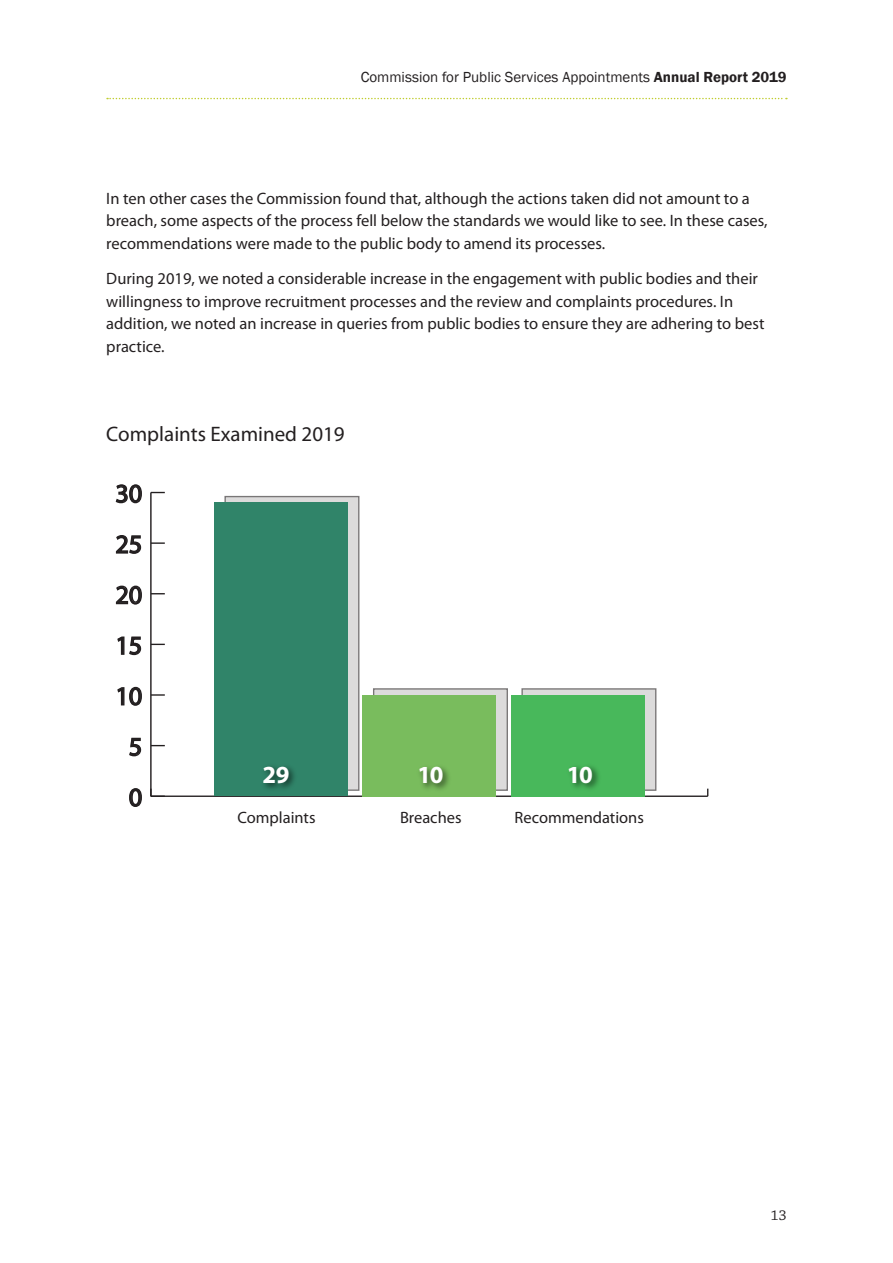
<style>
.page{position:relative;width:893px;height:1263px;background:#fff}
.page>*{position:absolute;margin:0;border:0;box-sizing:border-box;transform-origin:0 0}
.t1{font:26.1px "Myriad Pro";color:#231f20}
.t2{font:700 24.6px "Myriad Pro";color:#fff}
.Sub_Heading{font:21px "Myriad Pro";color:#231f20}
.Copy{font:16.5px/22.5px "Myriad Pro";color:#231f20}
.t3{font:15px "Franklin Gothic";color:#231f20}
.t4{font:15px "Chaparral Pro";color:#231f20}
.s1{font-weight:600}
</style>
<div class="page">
<svg style="left:107px;top:98px;width:680px;height:1px"></svg>
<div style="left:225px;top:497px;width:134px;height:293px;background:#dcdbdb"></div>
<div style="left:374px;top:689px;width:133px;height:101px;background:#dcdbdb"></div>
<div style="left:522px;top:689px;width:134px;height:101px;background:#dcdbdb"></div>
<hr style="left:151px;top:795px;width:557px;height:2px;background:#231f20">
<svg style="left:129px;top:788px;width:13px;height:19px"></svg>
<svg style="left:129px;top:737px;width:13px;height:20px"></svg>
<svg style="left:117px;top:686px;width:25px;height:20px"></svg>
<svg style="left:117px;top:636px;width:25px;height:20px"></svg>
<svg style="left:115px;top:585px;width:27px;height:20px"></svg>
<svg style="left:115px;top:535px;width:27px;height:19px"></svg>
<svg style="left:115px;top:484px;width:27px;height:20px"></svg>
<hr style="left:150px;top:492px;width:2px;height:304px;background:#231f20">
<svg style="left:150px;top:789px;width:15px;height:8px"></svg>
<svg style="left:152px;top:745px;width:13px;height:1px"></svg>
<svg style="left:151px;top:694px;width:14px;height:2px"></svg>
<svg style="left:152px;top:644px;width:13px;height:1px"></svg>
<svg style="left:152px;top:593px;width:13px;height:1px"></svg>
<svg style="left:151px;top:542px;width:14px;height:2px"></svg>
<svg style="left:152px;top:492px;width:13px;height:1px"></svg>
<div style="left:511px;top:695px;width:134px;height:101px;background:#48b85b"></div>
<div style="left:362px;top:695px;width:134px;height:101px;background:#79bc5d"></div>
<div style="left:214px;top:503px;width:134px;height:293px;background:#308469"></div>
<img style="left:257px;top:766px;width:44px;height:31px">
<img style="left:412px;top:767px;width:43px;height:30px">
<img style="left:561px;top:766px;width:43px;height:31px">
<p class="t3" style="left:361px;top:67px;width:427px">Commission for Public Services Appointments <span class="s1">Annual Report 2019</span></p>
<p class="Copy" style="left:106px;top:187px;width:663px">In ten other cases the Commission found that, although the actions taken did not amount to a breach, some aspects of the process fell below the standards we would like to see. In these cases, recommendations were made to the public body to amend its processes.</p>
<p class="Copy" style="left:106px;top:267px;width:660px">During 2019, we noted a considerable increase in the engagement with public bodies and their willingness to improve recruitment processes and the review and complaints procedures. In addition, we noted an increase in queries from public bodies to ensure they are adhering to best practice.</p>
<p class="Sub_Heading" style="left:106px;top:421px;width:240px">Complaints Examined 2019</p>
<p class="t1" style="left:115px;top:477px;width:28px">30</p>
<p class="t1" style="left:115px;top:528px;width:28px">25</p>
<p class="t1" style="left:115px;top:579px;width:28px">20</p>
<p class="t1" style="left:115px;top:629px;width:28px">15</p>
<p class="t1" style="left:115px;top:680px;width:28px">10</p>
<p class="t1" style="left:129px;top:730px;width:15px">5</p>
<p class="t1" style="left:129px;top:781px;width:15px">0</p>
<p class="t2" style="left:262px;top:761px;width:29px">29</p>
<p class="t2" style="left:417px;top:761px;width:28px">10</p>
<p class="t2" style="left:567px;top:761px;width:28px">10</p>
<p class="Copy" style="left:237px;top:806px;width:80px">Complaints</p>
<p class="Copy" style="left:400px;top:806px;width:63px">Breaches</p>
<p class="Copy" style="left:515px;top:806px;width:131px">Recommendations</p>
<p class="t4" style="left:771px;top:1206px;width:17px">13</p>
</div>
